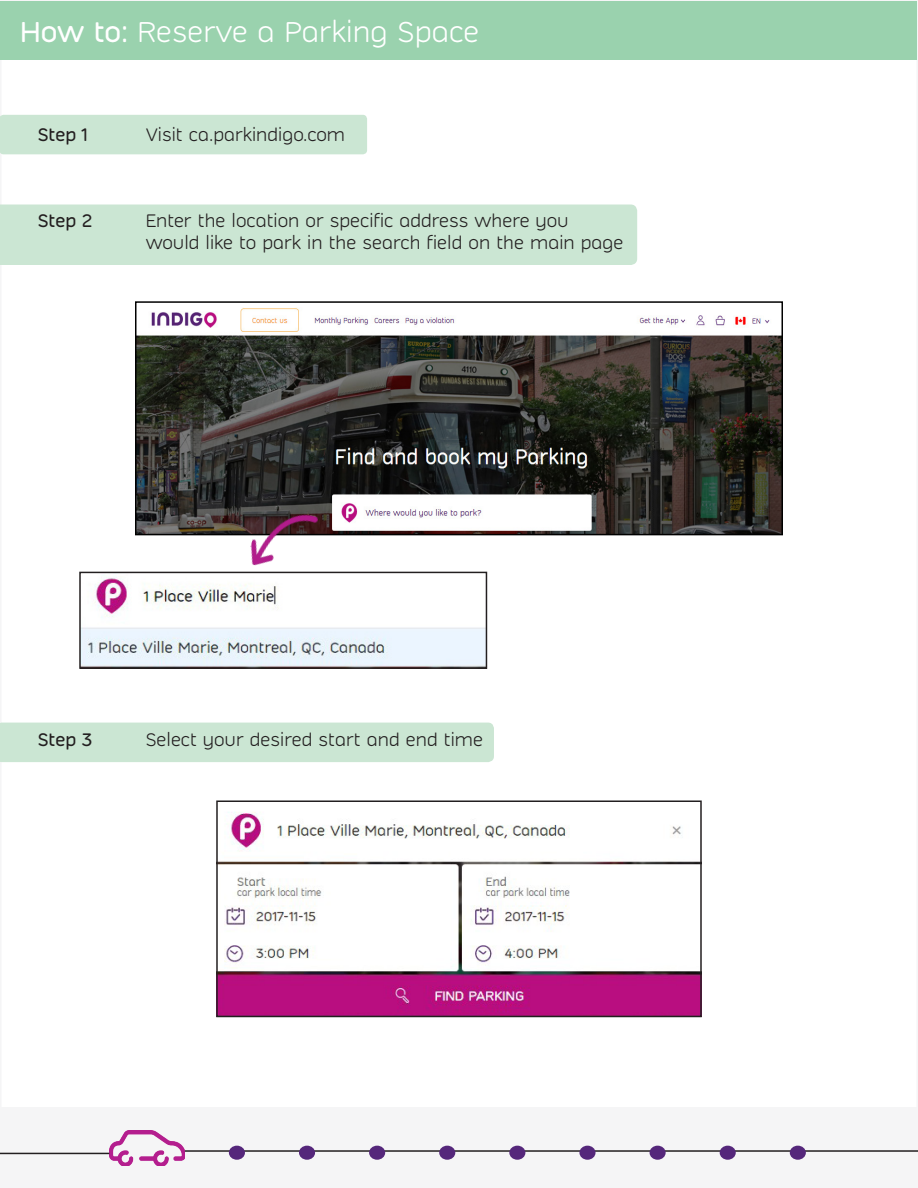
<style>
.page{position:relative;width:918px;height:1188px;background:#fff}
.page>*{position:absolute;margin:0;border:0;box-sizing:border-box;transform-origin:0 0}
.t1{font:300 28.5px "Indigo Sans";color:#fff}
.t2{font:300 18px "Indigo Sans";color:#231f20}
.t3{font:18px "Indigo Sans";color:#231f20}
.s1{font-weight:400}
</style>
<div class="page">
<div style="left:1px;top:1px;width:916px;height:59px;background:#9ad2ae"></div>
<div style="left:0;top:1107px;width:918px;height:80px;background:#f5f5f6"></div>
<div style="left:0;top:115px;width:367px;height:39px;background:#cbe6d3;border-radius:4px"></div>
<div style="left:0;top:205px;width:637px;height:60px;background:#cbe6d3"></div>
<div style="left:0;top:723px;width:494px;height:39px;background:#cbe6d3"></div>
<img style="left:109px;top:1130px;width:76px;height:36px">
<img style="left:82px;top:576px;width:402px;height:90px">
<div style="left:79px;top:572px;width:408px;height:97px;border:2px solid #231f20"></div>
<img style="left:219px;top:812px;width:480px;height:202px">
<div style="left:216px;top:800px;width:486px;height:217px;border:2px solid #231f20"></div>
<hr style="left:185px;top:1150px;width:733px;height:2px;background:#231f20">
<div style="left:229px;top:1146px;width:16px;height:14px;background:#55277b;border-radius:50%"></div>
<div style="left:790px;top:1146px;width:16px;height:14px;background:#55277b;border-radius:50%"></div>
<div style="left:720px;top:1146px;width:16px;height:14px;background:#55277b;border-radius:50%"></div>
<div style="left:650px;top:1146px;width:16px;height:14px;background:#55277b;border-radius:50%"></div>
<div style="left:579px;top:1146px;width:17px;height:14px;background:#55277b;border-radius:50%"></div>
<div style="left:509px;top:1146px;width:16px;height:14px;background:#55277b;border-radius:50%"></div>
<div style="left:439px;top:1146px;width:16px;height:14px;background:#55277b;border-radius:50%"></div>
<div style="left:369px;top:1146px;width:16px;height:14px;background:#55277b;border-radius:50%"></div>
<div style="left:299px;top:1146px;width:16px;height:14px;background:#55277b;border-radius:50%"></div>
<hr style="left:0;top:1153px;width:109px;height:1px;background:#231f20">
<img style="left:138px;top:308px;width:642px;height:224px">
<div style="left:135px;top:301px;width:648px;height:234px;border:2px solid #000"></div>
<img style="left:244px;top:497px;width:76px;height:87px">
<h1 class="t1" style="left:20px;top:15px;width:461px"><span class="s1">How to:</span> Reserve a Parking Space</h1>
<p class="t3" style="left:38px;top:123px;width:52px">Step 1</p>
<p class="t2" style="left:146px;top:123px;width:201px">Visit ca.parkindigo.com</p>
<p class="t3" style="left:38px;top:210px;width:56px">Step 2</p>
<p class="t2" style="left:146px;top:210px;width:424px">Enter the location or specific address where you</p>
<p class="t2" style="left:146px;top:231px;width:479px">would like to park in the search field on the main page</p>
<p class="t3" style="left:38px;top:728px;width:56px">Step 3</p>
<p class="t2" style="left:146px;top:728px;width:339px">Select your desired start and end time</p>
</div>
